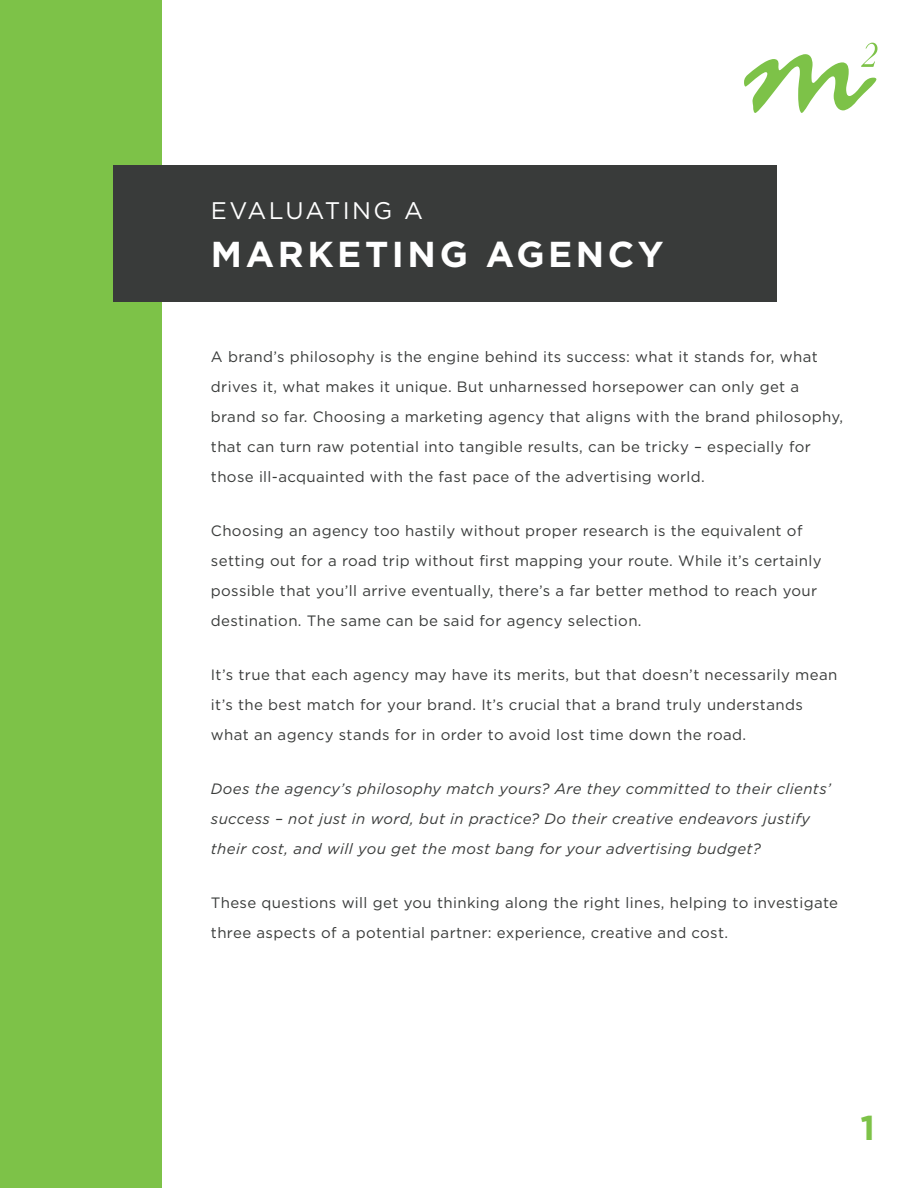
<style>
.page{position:relative;width:918px;height:1188px;background:#fff}
.page>*{position:absolute;margin:0;border:0;box-sizing:border-box;transform-origin:0 0}
.t1{font:700 36px "Gotham";letter-spacing:.1em;color:#fff}
.t2{font:700 34.5px "Gotham";color:#7dc248}
.t3{font:24px "Gotham";letter-spacing:.1em;color:#fff}
.t4{font:15px/30px "Gotham";letter-spacing:.025em;color:#393b3a}
.t5{font:italic 15px/30px "Gotham";letter-spacing:.025em;color:#393b3a}
</style>
<div class="page">
<div style="left:0;top:0;width:162px;height:1188px;background:#7dc248"></div>
<svg style="left:744px;top:43px;width:134px;height:70px"></svg>
<div style="left:113px;top:166px;width:663px;height:136px;background:#393b3a"></div>
<h3 class="t3" style="left:211px;top:195px;width:214px">EVALUATING A</h3>
<h1 class="t1" style="left:211px;top:231px;width:454px">MARKETING AGENCY</h1>
<p class="t4" style="left:211px;top:341px;width:634px">A brand’s philosophy is the engine behind its success: what it stands for, what drives it, what makes it unique. But unharnessed horsepower can only get a brand so far. Choosing a marketing agency that aligns with the brand philosophy, that can turn raw potential into tangible results, can be tricky – especially for those ill-acquainted with the fast pace of the advertising world.</p>
<p class="t4" style="left:211px;top:515px;width:612px">Choosing an agency too hastily without proper research is the equivalent of setting out for a road trip without first mapping your route. While it’s certainly possible that you’ll arrive eventually, there’s a far better method to reach your destination. The same can be said for agency selection.</p>
<p class="t4" style="left:211px;top:659px;width:628px">It’s true that each agency may have its merits, but that doesn’t necessarily mean it’s the best match for your brand. It’s crucial that a brand truly understands what an agency stands for in order to avoid lost time down the road.</p>
<p class="t5" style="left:211px;top:773px;width:622px">Does the agency’s philosophy match yours? Are they committed to their clients’ success – not just in word, but in practice? Do their creative endeavors justify their cost, and will you get the most bang for your advertising budget?</p>
<p class="t4" style="left:211px;top:887px;width:629px">These questions will get you thinking along the right lines, helping to investigate three aspects of a potential partner: experience, creative and cost.</p>
<h2 class="t2" style="left:861px;top:1104px;width:16px">1</h2>
</div>
